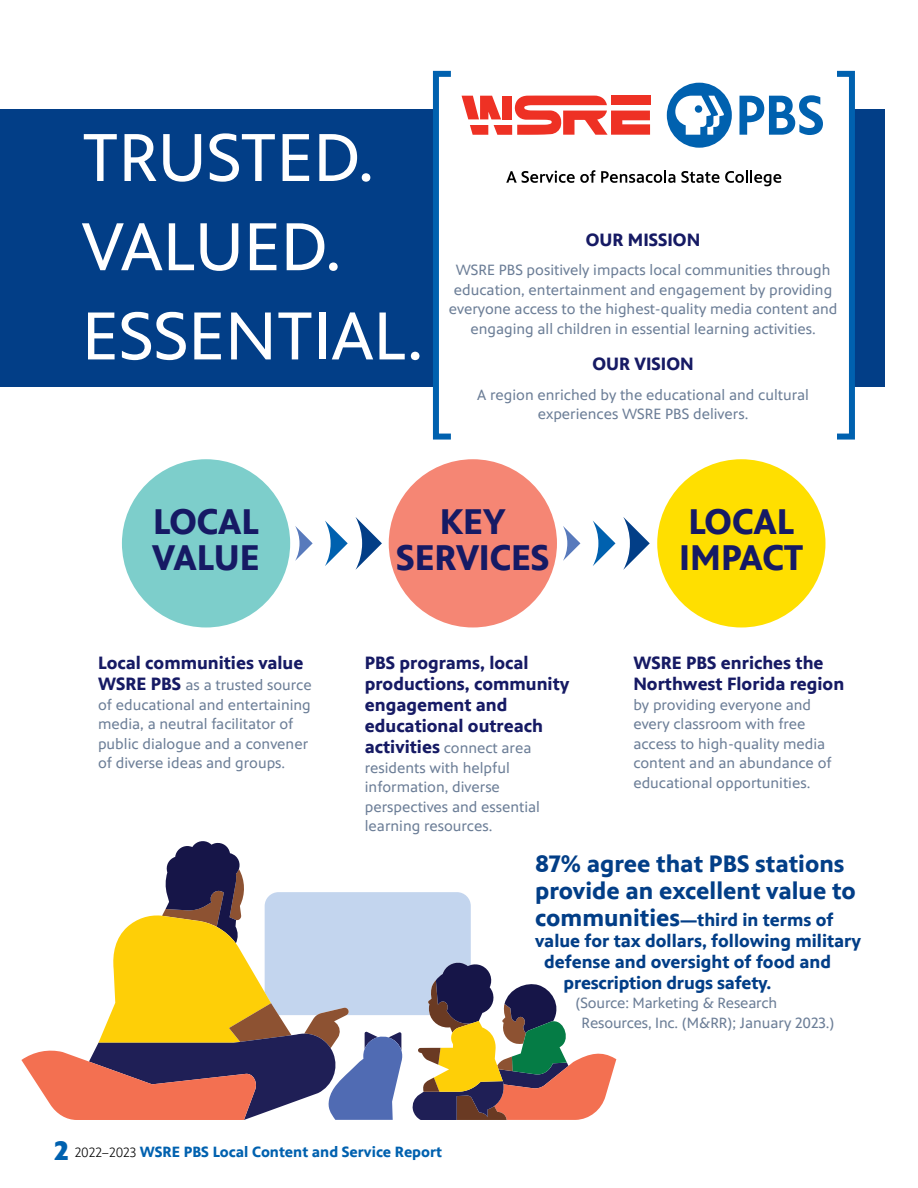
<style>
.page{position:relative;width:918px;height:1188px;background:#fff}
.page>*{position:absolute;margin:0;border:0;box-sizing:border-box;transform-origin:0 0}
.t1{font:69px/89.2px "PBS Sans";color:#fff}
.t2{font:700 36px/36px "PBS Sans";letter-spacing:-.005em;color:#161a64}
.t3{font:700 24px/27px "PBS Sans";color:#023e87}
.t4{font:700 18px/21px "PBS Sans";color:#161a64}
.t5{font:700 18px "PBS Sans";color:#023e87}
.t6{font:15px/19.5px "PBS Sans";color:#6c7e97}
.t7{font:700 15px "PBS Sans";color:#0061af}
.s1{font-weight:700;font-size:18px;color:#161a64}
.s2{font-size:24px}
.s3{font-weight:900;font-size:27px}
.s4{font-weight:300;font-size:13.5px;color:#000}
</style>
<div class="page">
<div style="left:0;top:110px;width:433px;height:277px;background:#023e87"></div>
<div style="left:849px;top:110px;width:36px;height:277px;background:#023e87"></div>
<svg style="left:21px;top:841px;width:595px;height:279px"></svg>
<div style="left:122px;top:459px;width:168px;height:168px;background:#7dcecb;border-radius:50%"></div>
<div style="left:389px;top:459px;width:168px;height:168px;background:#f58674;border-radius:50%"></div>
<div style="left:657px;top:459px;width:168px;height:168px;background:#ffdf00;border-radius:50%"></div>
<div style="left:667px;top:83px;width:65px;height:65px;background:#0061af;border-radius:50%"></div>
<svg style="left:740px;top:95px;width:83px;height:40px"></svg>
<svg style="left:675px;top:96px;width:49px;height:39px"></svg>
<svg style="left:462px;top:96px;width:188px;height:39px"></svg>
<svg style="left:506px;top:170px;width:89px;height:13px"></svg>
<svg style="left:601px;top:170px;width:74px;height:13px"></svg>
<svg style="left:681px;top:170px;width:100px;height:16px"></svg>
<svg style="left:355px;top:517px;width:27px;height:53px"></svg>
<svg style="left:325px;top:521px;width:23px;height:45px"></svg>
<svg style="left:295px;top:526px;width:18px;height:35px"></svg>
<svg style="left:623px;top:517px;width:27px;height:53px"></svg>
<svg style="left:593px;top:521px;width:23px;height:45px"></svg>
<svg style="left:563px;top:526px;width:17px;height:35px"></svg>
<div style="left:433px;top:71px;width:21px;height:369px;border:6px solid #0061af"></div>
<div style="left:834px;top:71px;width:21px;height:369px;border:6px solid #0061af"></div>
<h1 class="t1" style="left:82px;top:114px;width:343px">TRUSTED.<br>VALUED.<br>ESSENTIAL.</h1>
<p class="t4" style="left:586px;top:229px;width:116px">OUR MISSION</p>
<p class="t6" style="left:449px;top:261px;width:390px;text-align:center">WSRE PBS positively impacts local communities through education, entertainment and engagement by providing everyone access to the highest-quality media content and engaging all children in essential learning activities.</p>
<p class="t4" style="left:592px;top:354px;width:103px">OUR VISION</p>
<p class="t6" style="left:477px;top:385px;width:333px;text-align:center">A region enriched by the educational and cultural experiences WSRE PBS delivers.</p>
<h2 class="t2" style="left:152px;top:504px;width:109px">LOCAL<br>VALUE</h2>
<h2 class="t2" style="left:396px;top:504px;width:155px;text-align:center">KEY<br>SERVICES</h2>
<h2 class="t2" style="left:679px;top:504px;width:126px">LOCAL<br>IMPACT</h2>
<p class="t4" style="left:98px;top:653px;width:207px">Local communities value</p>
<p class="t6" style="left:98px;top:676px;width:215px"><span class="s1">WSRE PBS</span> as a trusted source of educational and entertaining media, a neutral facilitator of public dialogue and a convener of diverse ideas and groups.</p>
<p class="t4" style="left:365px;top:653px;width:206px">PBS programs, local productions, community engagement and educational outreach</p>
<p class="t6" style="left:365px;top:739px;width:177px"><span class="s1">activities</span> connect area residents with helpful information, diverse perspectives and essential learning resources.</p>
<p class="t4" style="left:633px;top:653px;width:212px">WSRE PBS enriches the<br>Northwest Florida region</p>
<p class="t6" style="left:633px;top:695px;width:200px">by providing everyone and every classroom with free access to high-quality media content and an abundance of educational opportunities.</p>
<h3 class="t3" style="left:535px;top:850px;width:322px">87% agree that PBS stations provide an excellent value to</h3>
<p class="t5" style="left:535px;top:909px;width:300px"><span class="s2">communities</span>—third in terms of</p>
<p class="t5" style="left:535px;top:930px;width:327px">value for tax dollars, following military</p>
<p class="t5" style="left:544px;top:951px;width:288px">defense and oversight of food and</p>
<p class="t5" style="left:564px;top:972px;width:209px">prescription drugs safety.</p>
<p class="t6" style="left:582px;top:993px;width:254px;text-indent:-6px">(Source: Marketing &amp; Research<br>Resources, Inc. (M&amp;RR); January 2023.)</p>
<p class="t7" style="left:54px;top:1143px;width:390px"><span class="s3">2</span> <span class="s4">2022–2023</span> WSRE PBS Local Content and Service Report</p>
</div>
